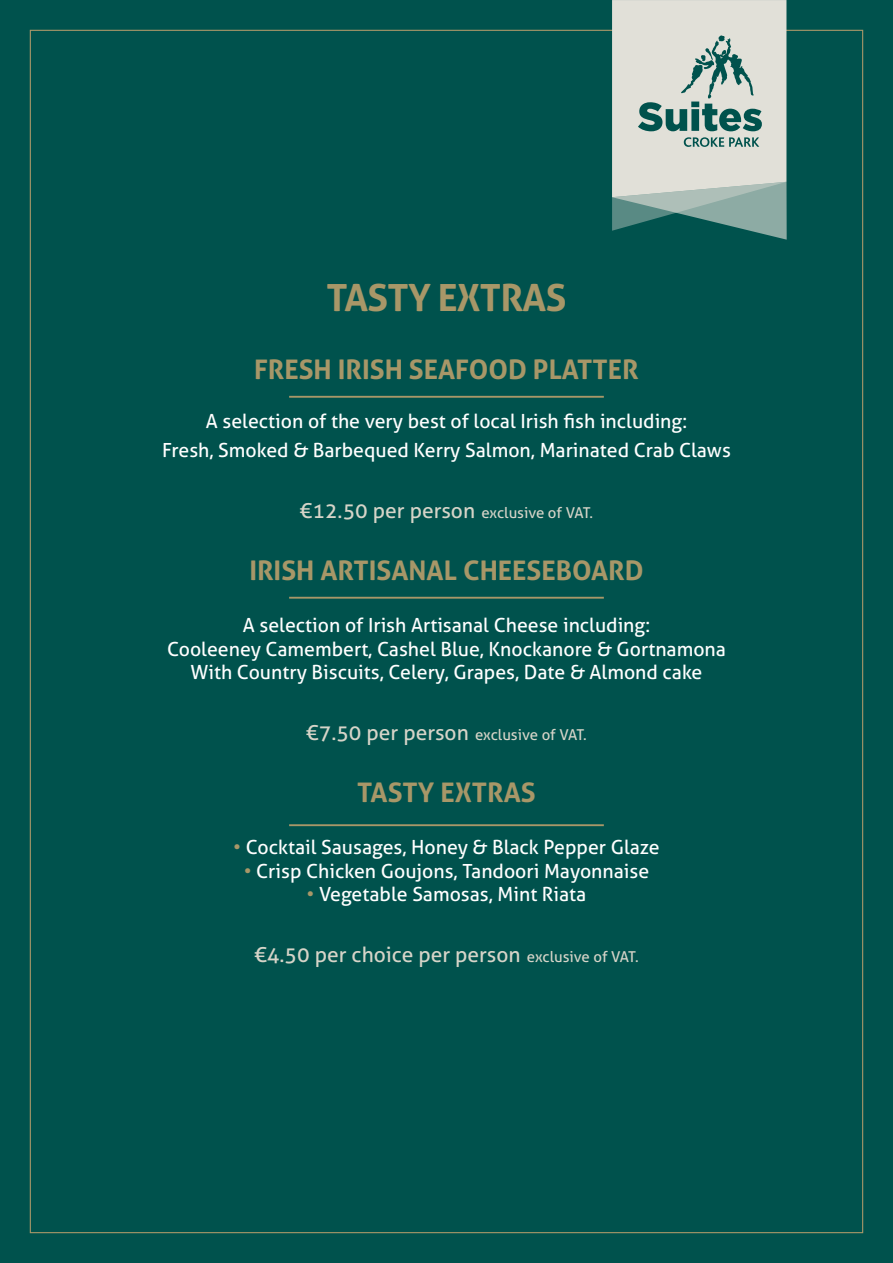
<style>
.page{position:relative;width:893px;height:1263px;background:#00524d}
.page>*{position:absolute;margin:0;border:0;box-sizing:border-box;transform-origin:0 0}
.t1{font:700 37.5px "Aller";letter-spacing:-.02em;color:#a89768}
.t2{font:700 27px "Aller";color:#a89768}
.t3{font:21px "Aller";color:#d6d4c8}
.t4{font:19.5px/23.4px "Aller";color:#fff;text-align:center}
.t5{font:15px "Aller";letter-spacing:-.005em;color:#d6d4c8}
.s1{font-size:15px}
.s2{font-size:21px}
.s3{color:#a89768}
</style>
<div class="page">
<hr style="left:289px;top:396px;width:315px;height:2px;background:#a89768">
<hr style="left:289px;top:597px;width:315px;height:2px;background:#a89768">
<hr style="left:289px;top:824px;width:315px;height:2px;background:#a89768">
<svg style="left:612px;top:0;width:175px;height:240px"></svg>
<h1 class="t1" style="left:327px;top:274px;width:241px">TASTY EXTRAS</h1>
<h2 class="t2" style="left:254px;top:353px;width:386px">FRESH IRISH SEAFOOD PLATTER</h2>
<p class="t4" style="left:162px;top:406px;width:570px;line-height:29.2px">A selection of the very best of local Irish fish including:<br>Fresh, Smoked &amp; Barbequed Kerry Salmon, Marinated Crab Claws</p>
<p class="t3" style="left:300px;top:498px;width:295px">€12.50 per person <span class="s1">exclusive of VAT.</span></p>
<h2 class="t2" style="left:249px;top:553px;width:396px">IRISH ARTISANAL CHEESEBOARD</h2>
<p class="t4" style="left:167px;top:614px;width:560px">A selection of Irish Artisanal Cheese including:<br>Cooleeney Camembert, Cashel Blue, Knockanore &amp; Gortnamona<br>With Country Biscuits, Celery, Grapes, Date &amp; Almond cake</p>
<p class="t5" style="left:306px;top:725px;width:282px"><span class="s2">€7.50 per person</span> exclusive of VAT.</p>
<h2 class="t2" style="left:357px;top:775px;width:180px">TASTY EXTRAS</h2>
<p class="t4" style="left:233px;top:835px;width:428px"><span class="s3">•</span> Cocktail Sausages, Honey &amp; Black Pepper Glaze</p>
<p class="t4" style="left:244px;top:859px;width:407px"><span class="s3">•</span> Crisp Chicken Goujons, Tandoori Mayonnaise</p>
<p class="t4" style="left:307px;top:882px;width:281px"><span class="s3">•</span> Vegetable Samosas, Mint Riata</p>
<p class="t3" style="left:254px;top:941px;width:386px">€4.50 per choice per person <span class="s1">exclusive of VAT.</span></p>
</div>
